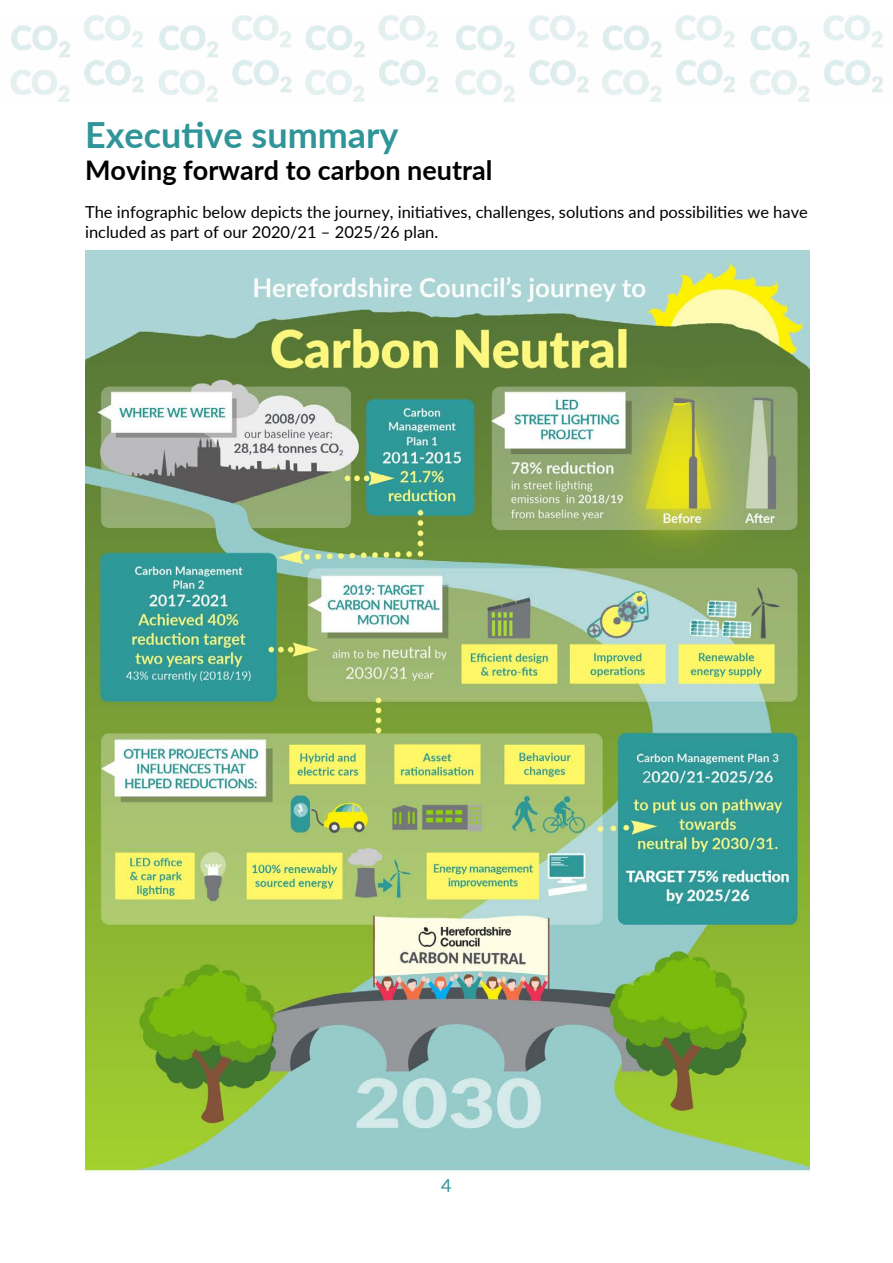
<style>
.page{position:relative;width:893px;height:1263px;background:#fff}
.page>*{position:absolute;margin:0;border:0;box-sizing:border-box;transform-origin:0 0}
.t1{font:700 36px "Lato";color:#309598}
.t2{font:700 27px "Lato";color:#000}
.t3{font:18px "Lato";color:#309598}
.t4{font:16.5px/19.8px "Lato";color:#000}
</style>
<div class="page">
<img style="left:85px;top:250px;width:724px;height:922px">
<img style="left:11px;top:16px;width:872px;height:85px">
<p class="t1" style="left:85px;top:108px;width:315px">Executive summary</p>
<p class="t2" style="left:85px;top:150px;width:409px">Moving forward to carbon neutral</p>
<p class="t4" style="left:85px;top:201px;width:724px">The infographic below depicts the journey, initiatives, challenges, solutions and possibilities we have included as part of our 2020/21 – 2025/26 plan.</p>
<p class="t3" style="left:441px;top:1173px;width:12px">4</p>
</div>
